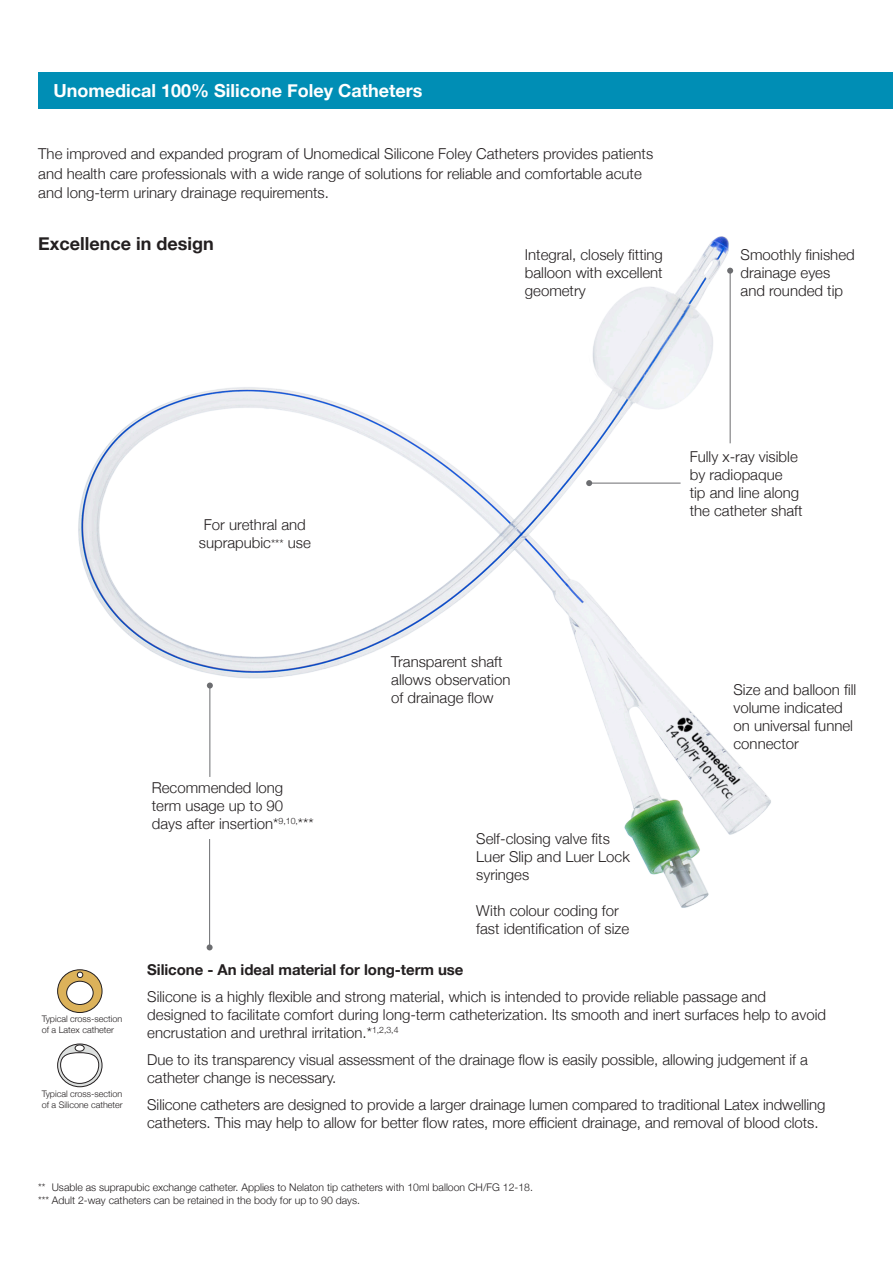
<style>
.page{position:relative;width:893px;height:1263px;background:#fff}
.page>*{position:absolute;margin:0;border:0;box-sizing:border-box;transform-origin:0 0}
.t1{font:700 18px "Helvetica Neue";color:#fff}
.t2{font:700 18px "Helvetica Neue";color:#231f20}
.t3{font:300 15px/18px "Helvetica Neue";color:#231f20}
.t4{font:700 15px "Helvetica Neue";letter-spacing:-.005em;color:#231f20}
.t5{font:300 10.5px "Helvetica Neue";color:#231f20}
.t6{font:300 9px "Helvetica Neue";color:#231f20}
.s1{font-size:12px}
</style>
<div class="page">
<img style="left:78px;top:236px;width:693px;height:715px">
<hr style="left:730px;top:271px;width:1px;height:172px;background:#6c6d70">
<svg style="left:727px;top:268px;width:6px;height:6px"></svg>
<hr style="left:209px;top:685px;width:1px;height:92px;background:#6c6d70">
<svg style="left:207px;top:682px;width:6px;height:6px"></svg>
<hr style="left:209px;top:839px;width:1px;height:108px;background:#6c6d70">
<svg style="left:207px;top:944px;width:6px;height:6px"></svg>
<svg style="left:58px;top:970px;width:44px;height:42px"></svg>
<div style="left:58px;top:970px;width:44px;height:42px;border:1px solid #231f20;border-radius:50%"></div>
<svg style="left:77px;top:972px;width:6px;height:6px"></svg>
<div style="left:67px;top:981px;width:26px;height:23px;background:#fff;border-radius:50%"></div>
<div style="left:67px;top:981px;width:26px;height:23px;border:1px solid #231f20;border-radius:50%"></div>
<div style="left:38px;top:72px;width:855px;height:37px;background:#008eb5"></div>
<svg style="left:58px;top:1044px;width:44px;height:43px"></svg>
<div style="left:58px;top:1044px;width:44px;height:43px;border:1px solid #231f20;border-radius:50%"></div>
<div style="left:75px;top:1045px;width:9px;height:6px;background:#fff;border-radius:50%"></div>
<div style="left:75px;top:1045px;width:9px;height:6px;border:1px solid #231f20;border-radius:50%"></div>
<svg style="left:60px;top:1052px;width:39px;height:31px"></svg>
<hr style="left:589px;top:483px;width:92px;height:1px;background:#6c6d70">
<svg style="left:586px;top:480px;width:6px;height:6px"></svg>
<p class="t1" style="left:54px;top:76px;width:370px">Unomedical 100% Silicone Foley Catheters</p>
<p class="t3" style="left:38px;top:144px;width:616px">The improved and expanded program of Unomedical Silicone Foley Catheters provides patients</p>
<p class="t3" style="left:38px;top:163px;width:605px;line-height:19.5px">and health care professionals with a wide range of solutions for reliable and comfortable acute and long-term urinary drainage requirements.</p>
<p class="t2" style="left:38px;top:229px;width:177px">Excellence in design</p>
<p class="t3" style="left:525px;top:245px;width:140px;text-align:justify">Integral, closely fitting balloon with excellent geometry</p>
<p class="t3" style="left:740px;top:245px;width:116px">Smoothly finished drainage eyes and rounded tip</p>
<p class="t3" style="left:199px;top:515px;width:114px;text-align:center">For urethral and suprapubic<span class="s1">***</span> use</p>
<p class="t3" style="left:690px;top:447px;width:110px">Fully x-ray visible by radiopaque</p>
<p class="t3" style="left:690px;top:483px;width:114px">tip and line along the catheter shaft</p>
<p class="t6" style="left:42px;top:1012px;width:82px">Typical cross-section</p>
<p class="t6" style="left:42px;top:1023px;width:74px">of a Latex catheter</p>
<p class="t6" style="left:42px;top:1086px;width:82px">Typical cross-section</p>
<p class="t6" style="left:42px;top:1097px;width:83px">of a Silicone catheter</p>
<p class="t3" style="left:152px;top:777px;width:164px">Recommended long term usage up to 90 days after insertion*<sup>9,10,</sup>***</p>
<p class="t3" style="left:391px;top:652px;width:113px">Transparent shaft</p>
<p class="t3" style="left:391px;top:670px;width:121px">allows observation of drainage flow</p>
<p class="t3" style="left:476px;top:828px;width:155px">Self-closing valve fits<br>Luer Slip and Luer Lock syringes</p>
<p class="t3" style="left:476px;top:900px;width:155px">With colour coding for fast identification of size</p>
<p class="t3" style="left:733px;top:679px;width:124px">Size and balloon fill volume indicated on universal funnel connector</p>
<p class="t4" style="left:147px;top:958px;width:318px">Silicone - An ideal material for long-term use</p>
<p class="t3" style="left:147px;top:986px;width:680px">Silicone is a highly flexible and strong material, which is intended to provide reliable passage and designed to facilitate comfort during long-term catheterization. Its smooth and inert surfaces help to avoid encrustation and urethral irritation.*<sup>1,2,3,4</sup></p>
<p class="t3" style="left:147px;top:1049px;width:662px">Due to its transparency visual assessment of the drainage flow is easily possible, allowing judgement if a catheter change is necessary.</p>
<p class="t3" style="left:147px;top:1094px;width:680px">Silicone catheters are designed to provide a larger drainage lumen compared to traditional Latex indwelling catheters. This may help to allow for better flow rates, more efficient drainage, and removal of blood clots.</p>
<p class="t5" style="left:38px;top:1179px;width:496px">** Usable as suprapubic exchange catheter. Applies to Nelaton tip catheters with 10ml balloon CH/FG 12-18.</p>
<p class="t5" style="left:38px;top:1192px;width:323px">*** Adult 2-way catheters can be retained in the body for up to 90 days.</p>
</div>
